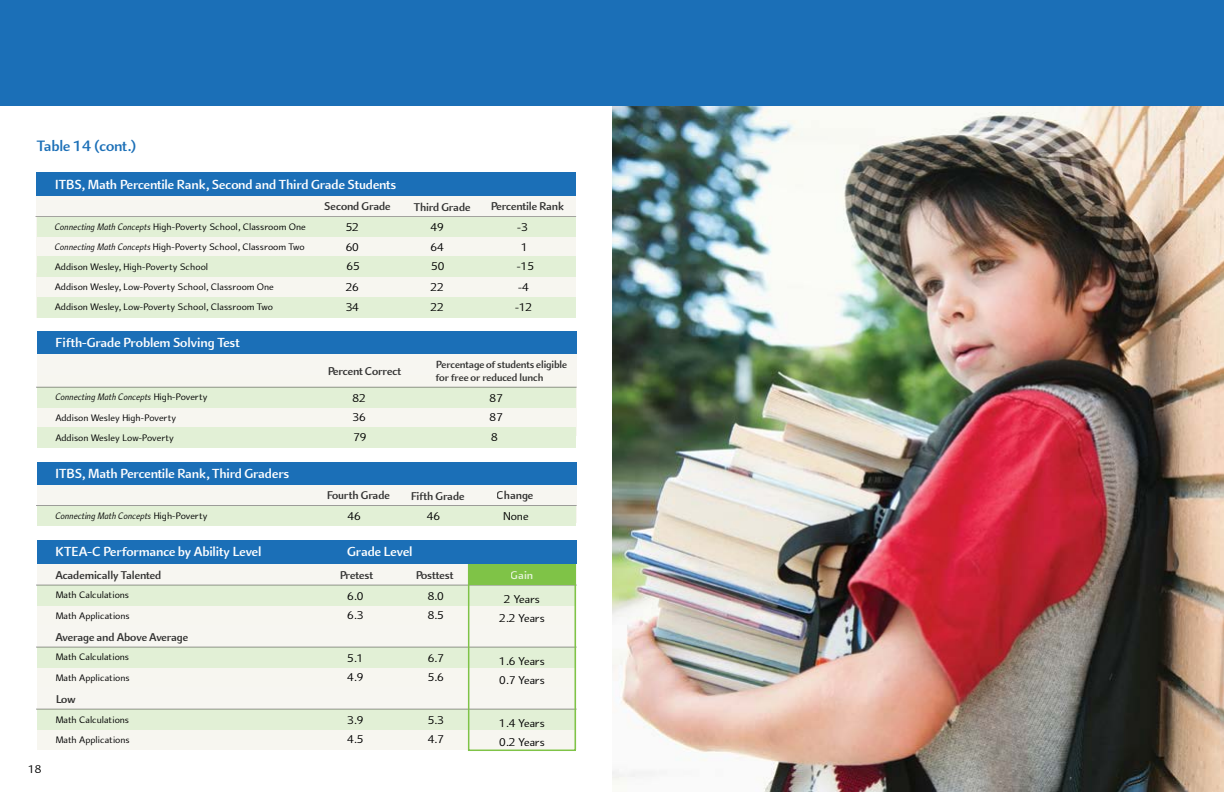
<style>
.page{position:relative;width:1224px;height:792px;background:#fff}
.page>*{position:absolute;margin:0;border:0;box-sizing:border-box;transform-origin:0 0}
.t1{font:700 16px "Arum Sans";letter-spacing:-.005em;color:#1b6fb7}
.t2{font:700 14px "Arum Sans";letter-spacing:-.01em;color:#fff}
.t3{font:700 12px "Arum Sans";color:#000}
.t4{font:12px "Arum Sans";color:#000}
.t5{font:700 12px "Arum Sans";color:#fff}
.t6{font:700 11px/13.2px "Arum Sans";letter-spacing:-.005em;color:#000}
.t7{font:10px/20.2px "Arum Sans";color:#000}
.t8{font:italic 10px "Arum Sans";letter-spacing:-.005em;color:#000}
.s1{font-style:italic}
.s2{font-style:normal}
</style>
<div class="page">
<img style="left:612px;top:106px;width:612px;height:686px">
<div style="left:0;top:0;width:1224px;height:106px;background:#1b6fb7"></div>
<div style="left:37px;top:375px;width:540px;height:61px;background:#f7f6f0"></div>
<div style="left:37px;top:566px;width:540px;height:60px;background:#f7f6f0"></div>
<div style="left:37px;top:628px;width:540px;height:60px;background:#f7f6f0"></div>
<div style="left:37px;top:690px;width:540px;height:60px;background:#f7f6f0"></div>
<div style="left:37px;top:331px;width:540px;height:24px;background:#1b6fb7"></div>
<div style="left:37px;top:462px;width:540px;height:23px;background:#1b6fb7"></div>
<div style="left:37px;top:387px;width:539px;height:20px;background:#e2f0d6"></div>
<div style="left:37px;top:506px;width:539px;height:20px;background:#e2f0d6"></div>
<div style="left:37px;top:585px;width:539px;height:20px;background:#e2f0d6"></div>
<div style="left:37px;top:647px;width:539px;height:20px;background:#e2f0d6"></div>
<div style="left:37px;top:709px;width:539px;height:20px;background:#e2f0d6"></div>
<div style="left:37px;top:427px;width:539px;height:21px;background:#e2f0d6"></div>
<div style="left:37px;top:355px;width:540px;height:20px;background:#f7f6f1"></div>
<div style="left:37px;top:485px;width:540px;height:20px;background:#f7f6f1"></div>
<div style="left:37px;top:564px;width:540px;height:21px;background:#f7f6f1"></div>
<div style="left:37px;top:626px;width:540px;height:21px;background:#f7f6f1"></div>
<div style="left:37px;top:688px;width:540px;height:21px;background:#f7f6f1"></div>
<hr style="left:36px;top:387px;width:541px;height:1px;background:#000">
<hr style="left:36px;top:505px;width:541px;height:1px;background:#000">
<hr style="left:36px;top:585px;width:541px;height:1px;background:#000">
<hr style="left:36px;top:647px;width:541px;height:1px;background:#000">
<hr style="left:36px;top:709px;width:541px;height:1px;background:#000">
<div style="left:36px;top:197px;width:540px;height:80px;background:#f7f6f0"></div>
<div style="left:36px;top:274px;width:540px;height:44px;background:#f7f6f0"></div>
<div style="left:36px;top:173px;width:540px;height:23px;background:#1b6fb7"></div>
<div style="left:37px;top:217px;width:538px;height:20px;background:#e2f0d6"></div>
<div style="left:37px;top:297px;width:538px;height:20px;background:#e2f0d6"></div>
<div style="left:37px;top:257px;width:538px;height:20px;background:#e2f0d6"></div>
<div style="left:36px;top:196px;width:540px;height:20px;background:#f7f6f1"></div>
<div style="left:469px;top:564px;width:106px;height:21px;background:#7fc347"></div>
<div style="left:468px;top:563px;width:108px;height:188px;border:2px solid #7fc347"></div>
<hr style="left:35px;top:216px;width:541px;height:1px;background:#000">
<div style="left:37px;top:540px;width:540px;height:24px;background:#1b6fb7"></div>
<h1 class="t1" style="left:37px;top:136px;width:101px">Table 14 (cont.)</h1>
<h2 class="t2" style="left:55px;top:176px;width:343px">ITBS, Math Percentile Rank, Second and Third Grade Students</h2>
<p class="t7" style="left:55px;top:217px;width:252px"><span class="s1">Connecting Math Concepts</span> High-Poverty School, Classroom One <span class="s1">Connecting Math Concepts</span> High-Poverty School, Classroom Two Addison Wesley, High-Poverty School<br>Addison Wesley, Low-Poverty School, Classroom One Addison Wesley, Low-Poverty School, Classroom Two</p>
<p class="t4" style="left:431px;top:221px;width:15px">49</p>
<p class="t3" style="left:324px;top:199px;width:68px">Second Grade</p>
<p class="t3" style="left:414px;top:200px;width:58px">Third Grade</p>
<p class="t3" style="left:490px;top:199px;width:75px">Percentile Rank</p>
<p class="t4" style="left:346px;top:221px;width:15px">52</p>
<p class="t4" style="left:517px;top:221px;width:12px">-3</p>
<p class="t4" style="left:346px;top:240px;width:15px">60</p>
<p class="t4" style="left:431px;top:240px;width:15px">64</p>
<p class="t4" style="left:521px;top:240px;width:8px">1</p>
<p class="t4" style="left:346px;top:260px;width:15px">65</p>
<p class="t4" style="left:431px;top:260px;width:15px">50</p>
<p class="t4" style="left:517px;top:260px;width:19px">-15</p>
<p class="t4" style="left:346px;top:280px;width:15px">26</p>
<p class="t4" style="left:431px;top:280px;width:15px">22</p>
<p class="t4" style="left:518px;top:280px;width:12px">-4</p>
<p class="t4" style="left:346px;top:301px;width:15px">34</p>
<p class="t4" style="left:431px;top:301px;width:15px">22</p>
<p class="t4" style="left:515px;top:301px;width:19px">-12</p>
<h2 class="t2" style="left:55px;top:335px;width:186px">Fifth-Grade Problem Solving Test</h2>
<p class="t8" style="left:55px;top:392px;width:154px">Connecting Math Concepts <span class="s2">High-Poverty</span></p>
<p class="t7" style="left:55px;top:407px;width:122px">Addison Wesley High-Poverty</p>
<p class="t7" style="left:55px;top:427px;width:120px">Addison Wesley Low-Poverty</p>
<h2 class="t2" style="left:55px;top:465px;width:236px">ITBS, Math Percentile Rank, Third Graders</h2>
<p class="t8" style="left:55px;top:510px;width:154px">Connecting Math Concepts <span class="s2">High-Poverty</span></p>
<p class="t3" style="left:327px;top:364px;width:76px">Percent Correct</p>
<p class="t4" style="left:352px;top:391px;width:15px">82</p>
<p class="t4" style="left:352px;top:411px;width:15px">36</p>
<p class="t6" style="left:436px;top:358px;width:133px">Percentage of students eligible for free or reduced lunch</p>
<p class="t4" style="left:489px;top:391px;width:15px">87</p>
<p class="t4" style="left:489px;top:411px;width:15px">87</p>
<p class="t4" style="left:353px;top:430px;width:15px">79</p>
<p class="t4" style="left:491px;top:430px;width:8px">8</p>
<p class="t3" style="left:326px;top:488px;width:65px">Fourth Grade</p>
<p class="t4" style="left:348px;top:510px;width:15px">46</p>
<p class="t3" style="left:410px;top:489px;width:56px">Fifth Grade</p>
<p class="t4" style="left:427px;top:510px;width:15px">46</p>
<p class="t3" style="left:497px;top:488px;width:38px">Change</p>
<p class="t4" style="left:503px;top:510px;width:27px">None</p>
<p class="t4" style="left:28px;top:762px;width:15px">18</p>
<h2 class="t2" style="left:55px;top:544px;width:208px">KTEA-C Performance by Ability Level</h2>
<h2 class="t2" style="left:347px;top:544px;width:67px">Grade Level</h2>
<p class="t3" style="left:55px;top:568px;width:107px">Academically Talented</p>
<p class="t3" style="left:339px;top:568px;width:35px">Pretest</p>
<p class="t3" style="left:415px;top:568px;width:40px">Posttest</p>
<p class="t7" style="left:55px;top:585px;width:75px">Math Calculations</p>
<p class="t4" style="left:347px;top:589px;width:18px">6.0</p>
<p class="t4" style="left:428px;top:589px;width:18px">8.0</p>
<p class="t7" style="left:55px;top:605px;width:76px">Math Applications</p>
<p class="t4" style="left:347px;top:609px;width:18px">6.3</p>
<p class="t4" style="left:428px;top:609px;width:18px">8.5</p>
<p class="t3" style="left:55px;top:630px;width:134px">Average and Above Average</p>
<p class="t7" style="left:55px;top:647px;width:75px">Math Calculations</p>
<p class="t4" style="left:347px;top:651px;width:18px">5.1</p>
<p class="t4" style="left:428px;top:651px;width:18px">6.7</p>
<p class="t7" style="left:55px;top:667px;width:76px">Math Applications</p>
<p class="t4" style="left:347px;top:671px;width:18px">4.9</p>
<p class="t4" style="left:428px;top:671px;width:18px">5.6</p>
<p class="t3" style="left:55px;top:692px;width:22px">Low</p>
<p class="t7" style="left:55px;top:709px;width:75px">Math Calculations</p>
<p class="t4" style="left:347px;top:713px;width:18px">3.9</p>
<p class="t4" style="left:428px;top:713px;width:18px">5.3</p>
<p class="t7" style="left:55px;top:729px;width:76px">Math Applications</p>
<p class="t4" style="left:347px;top:733px;width:18px">4.5</p>
<p class="t4" style="left:428px;top:733px;width:18px">4.7</p>
<p class="t5" style="left:511px;top:568px;width:24px">Gain</p>
<p class="t4" style="left:504px;top:592px;width:37px">2 Years</p>
<p class="t4" style="left:499px;top:611px;width:47px">2.2 Years</p>
<p class="t4" style="left:499px;top:654px;width:47px">1.6 Years</p>
<p class="t4" style="left:499px;top:673px;width:47px">0.7 Years</p>
<p class="t4" style="left:499px;top:716px;width:47px">1.4 Years</p>
<p class="t4" style="left:499px;top:735px;width:47px">0.2 Years</p>
</div>
